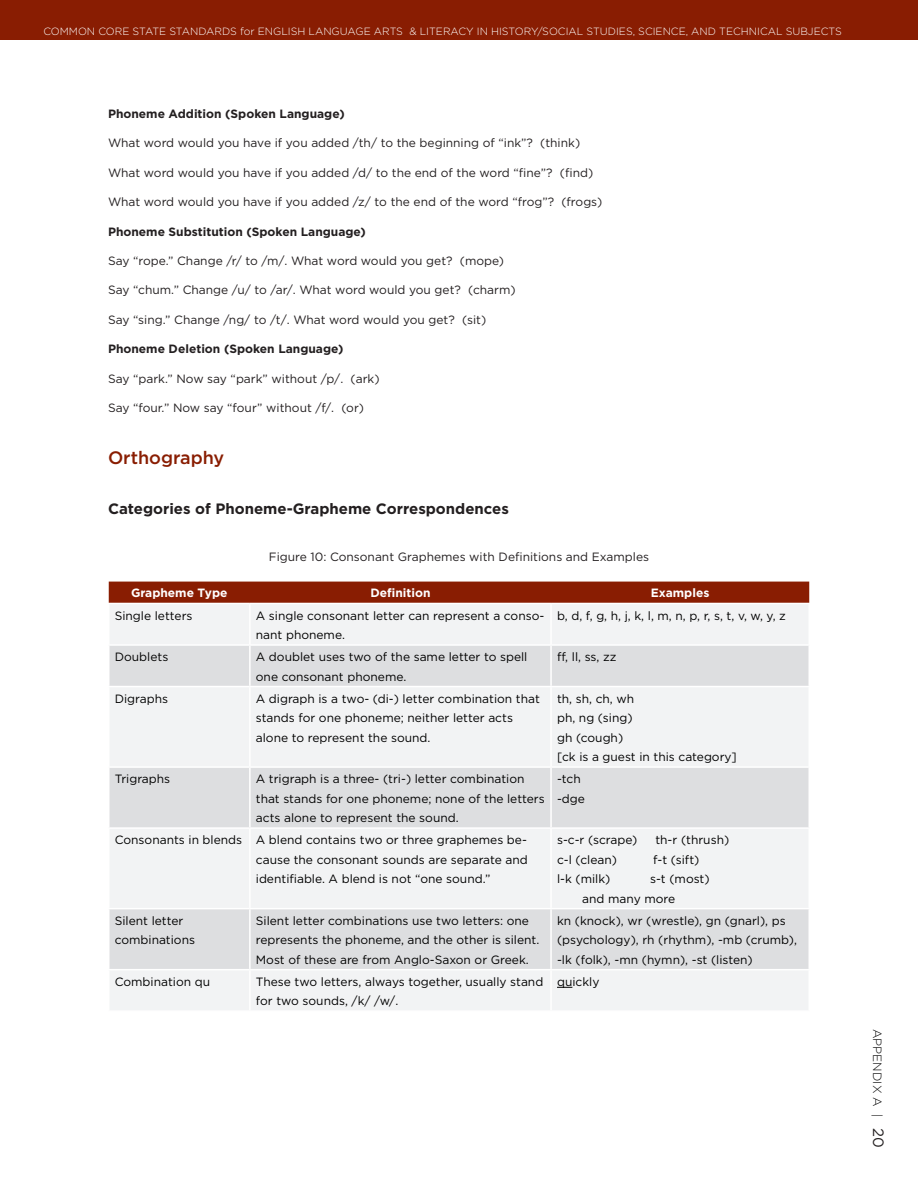
<style>
.page{position:relative;width:918px;height:1188px;background:#fff}
.page>*{position:absolute;margin:0;border:0;box-sizing:border-box;transform-origin:0 0}
.t1{font:500 18px "Gotham";color:#891d02}
.t2{font:700 15px "Gotham";color:#231f20}
.t3{font:12px/19.5px "Gotham";color:#000}
.t4{font:12px "Gotham";color:#231f20}
.t5{font:700 12px "Gotham";color:#231f20}
.t6{font:700 12px "Gotham";color:#fff}
.t7{font:300 12px "Gotham";color:#000}
.t8{font:300 10.5px "Gotham";color:#fff}
.s1{font-weight:400;font-size:15px;color:#231f20}
</style>
<div class="page">
<div style="left:0;top:0;width:918px;height:40px;background:#891d02"></div>
<div style="left:109px;top:582px;width:700px;height:21px;background:#891d02"></div>
<div style="left:110px;top:604px;width:698px;height:406px;background:#f2f3f4"></div>
<svg style="left:110px;top:646px;width:698px;height:323px"></svg>
<hr style="left:249px;top:604px;width:2px;height:40px;background:#fff">
<hr style="left:550px;top:604px;width:2px;height:40px;background:#fff">
<hr style="left:108px;top:644px;width:142px;height:2px;background:#fff">
<hr style="left:250px;top:644px;width:301px;height:2px;background:#fff">
<hr style="left:249px;top:646px;width:2px;height:40px;background:#fff">
<hr style="left:551px;top:644px;width:259px;height:2px;background:#fff">
<hr style="left:550px;top:646px;width:2px;height:40px;background:#fff">
<hr style="left:108px;top:686px;width:142px;height:1px;background:#fff">
<hr style="left:250px;top:686px;width:301px;height:1px;background:#fff">
<hr style="left:249px;top:687px;width:2px;height:79px;background:#fff">
<hr style="left:551px;top:686px;width:259px;height:1px;background:#fff">
<hr style="left:550px;top:687px;width:2px;height:79px;background:#fff">
<hr style="left:108px;top:766px;width:142px;height:2px;background:#fff">
<hr style="left:250px;top:766px;width:301px;height:2px;background:#fff">
<hr style="left:249px;top:768px;width:2px;height:59px;background:#fff">
<hr style="left:551px;top:766px;width:259px;height:2px;background:#fff">
<hr style="left:550px;top:768px;width:2px;height:59px;background:#fff">
<hr style="left:249px;top:909px;width:2px;height:60px;background:#fff">
<hr style="left:550px;top:909px;width:2px;height:60px;background:#fff">
<hr style="left:108px;top:969px;width:142px;height:1px;background:#fff">
<hr style="left:250px;top:969px;width:301px;height:1px;background:#fff">
<hr style="left:249px;top:970px;width:2px;height:40px;background:#fff">
<hr style="left:551px;top:969px;width:259px;height:1px;background:#fff">
<hr style="left:550px;top:970px;width:2px;height:40px;background:#fff">
<hr style="left:108px;top:827px;width:142px;height:2px;background:#fff">
<hr style="left:250px;top:827px;width:301px;height:2px;background:#fff">
<hr style="left:551px;top:827px;width:259px;height:2px;background:#fff">
<hr style="left:249px;top:829px;width:2px;height:79px;background:#fff">
<hr style="left:550px;top:829px;width:2px;height:79px;background:#fff">
<hr style="left:108px;top:908px;width:142px;height:1px;background:#fff">
<hr style="left:250px;top:908px;width:301px;height:1px;background:#fff">
<hr style="left:551px;top:908px;width:259px;height:1px;background:#fff">
<svg style="left:557px;top:987px;width:15px;height:1px"></svg>
<p class="t8" style="left:43px;top:25px;width:799px">COMMON CORE STATE STANDARDS FOR ENGLISH LANGUAGE ARTS &amp; LITERACY IN HISTORY/SOCIAL STUDIES, SCIENCE, AND TECHNICAL SUBJECTS</p>
<p class="t5" style="left:108px;top:106px;width:238px">Phoneme Addition (Spoken Language)</p>
<p class="t4" style="left:108px;top:135px;width:474px">What word would you have if you added /th/ to the beginning of “ink”? (think)</p>
<p class="t4" style="left:108px;top:165px;width:487px">What word would you have if you added /d/ to the end of the word “fine”? (find)</p>
<p class="t4" style="left:108px;top:194px;width:496px">What word would you have if you added /z/ to the end of the word “frog”? (frogs)</p>
<p class="t5" style="left:108px;top:223px;width:259px">Phoneme Substitution (Spoken Language)</p>
<p class="t4" style="left:108px;top:253px;width:398px">Say “rope.” Change /r/ to /m/. What word would you get? (mope)</p>
<p class="t4" style="left:108px;top:282px;width:409px">Say “chum.” Change /u/ to /ar/. What word would you get? (charm)</p>
<p class="t4" style="left:108px;top:312px;width:380px">Say “sing.” Change /ng/ to /t/. What word would you get? (sit)</p>
<p class="t5" style="left:108px;top:341px;width:237px">Phoneme Deletion (Spoken Language)</p>
<p class="t4" style="left:108px;top:371px;width:273px">Say “park.” Now say “park” without /p/. (ark)</p>
<p class="t4" style="left:108px;top:400px;width:258px">Say “four.” Now say “four” without /f/. (or)</p>
<h1 class="t1" style="left:108px;top:446px;width:118px">Orthography</h1>
<p class="t2" style="left:108px;top:499px;width:403px">Categories of Phoneme-Grapheme Correspondences</p>
<p class="t4" style="left:269px;top:549px;width:382px">Figure 10: Consonant Graphemes with Definitions and Examples</p>
<p class="t6" style="left:131px;top:585px;width:98px">Grapheme Type</p>
<p class="t6" style="left:370px;top:585px;width:62px">Definition</p>
<p class="t6" style="left:651px;top:585px;width:60px">Examples</p>
<p class="t3" style="left:115px;top:605px;width:79px">Single letters</p>
<p class="t3" style="left:256px;top:605px;width:290px">A single consonant letter can represent a conso&shy;nant phoneme.</p>
<p class="t3" style="left:557px;top:605px;width:230px">b, d, f, g, h, j, k, l, m, n, p, r, s, t, v, w, y, z</p>
<p class="t3" style="left:115px;top:647px;width:55px">Doublets</p>
<p class="t3" style="left:256px;top:647px;width:273px">A doublet uses two of the same letter to spell one consonant phoneme.</p>
<p class="t3" style="left:557px;top:647px;width:61px">ff, ll, ss, zz</p>
<p class="t3" style="left:115px;top:688px;width:55px">Digraphs</p>
<p class="t3" style="left:256px;top:688px;width:286px">A digraph is a two- (di-) letter combination that stands for one phoneme; neither letter acts alone to represent the sound.</p>
<p class="t3" style="left:557px;top:688px;width:181px">th, sh, ch, wh<br>ph, ng (sing)<br>gh (cough)<br>[ck is a guest in this category]</p>
<p class="t3" style="left:115px;top:769px;width:57px">Trigraphs</p>
<p class="t3" style="left:256px;top:769px;width:290px">A trigraph is a three- (tri-) letter combination that stands for one phoneme; none of the letters acts alone to represent the sound.</p>
<p class="t3" style="left:557px;top:769px;width:29px">-tch -dge</p>
<p class="t3" style="left:256px;top:830px;width:273px;text-align:justify;text-indent:-141px">Consonants in blends A blend contains two or three graphemes be&shy;cause the consonant sounds are separate and identifiable. A blend is not “one sound.”</p>
<p class="t3" style="left:557px;top:830px;width:82px">s-c-r (scrape)</p>
<p class="t3" style="left:655px;top:830px;width:75px">th-r (thrush)</p>
<p class="t3" style="left:557px;top:849px;width:62px">c-l (clean)</p>
<p class="t3" style="left:653px;top:849px;width:48px">f-t (sift)</p>
<p class="t3" style="left:557px;top:869px;width:55px">l-k (milk)</p>
<p class="t3" style="left:582px;top:869px;width:129px;text-indent:68px">s-t (most) and many more</p>
<p class="t3" style="left:115px;top:910px;width:82px">Silent letter combinations</p>
<p class="t3" style="left:256px;top:910px;width:285px">Silent letter combinations use two letters: one represents the phoneme, and the other is silent.<br>Most of these are from Anglo-Saxon or Greek.</p>
<p class="t3" style="left:557px;top:910px;width:242px">kn (knock), wr (wrestle), gn (gnarl), ps (psychology), rh (rhythm), -mb (crumb), -lk (folk), -mn (hymn), -st (listen)</p>
<p class="t3" style="left:115px;top:971px;width:97px">Combination qu</p>
<p class="t3" style="left:256px;top:971px;width:289px">These two letters, always together, usually stand for two sounds, /k/ /w/.</p>
<p class="t3" style="left:557px;top:971px;width:44px">quickly</p>
<p class="t7" style="left:885px;top:1029px;width:120px;rotate:90deg">APPENDIX A | <span class="s1">20</span></p>
</div>
